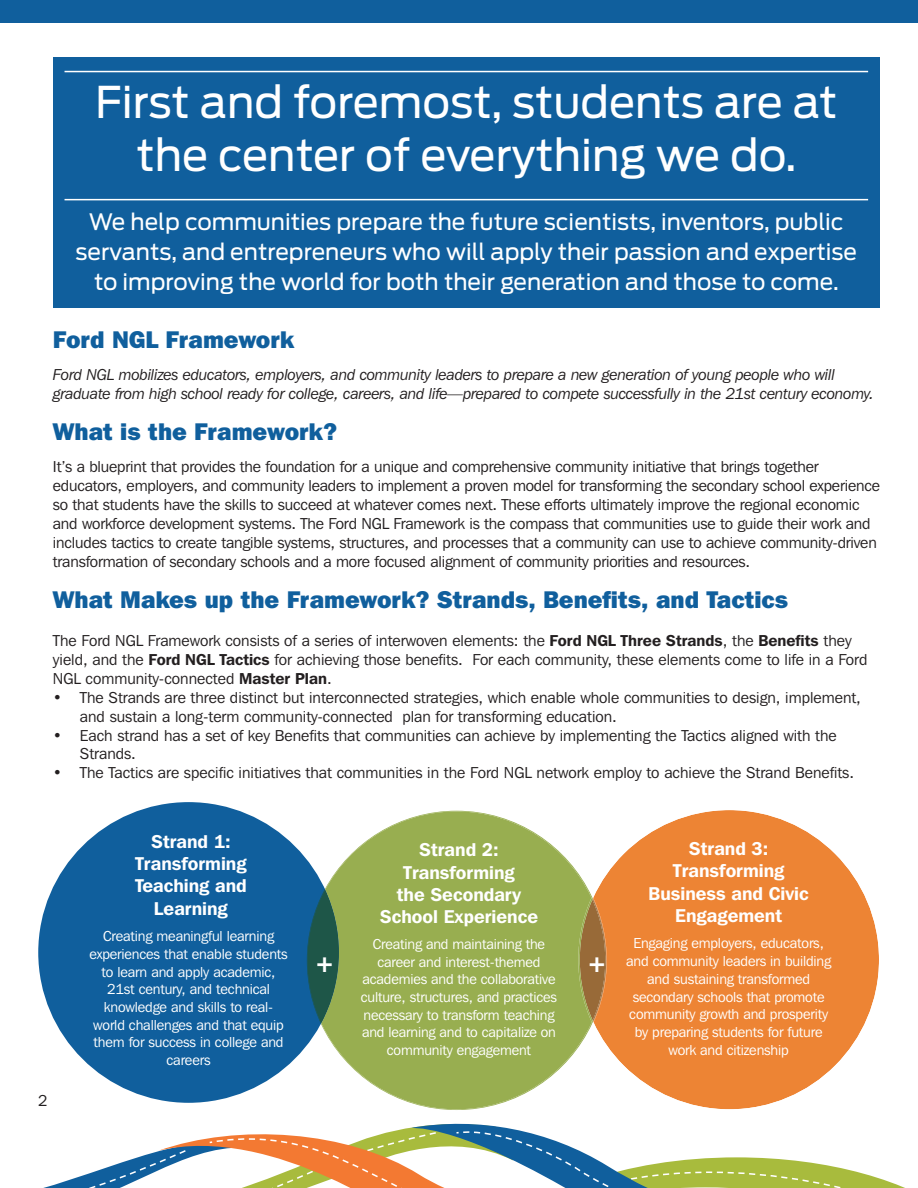
<style>
.page{position:relative;width:918px;height:1188px;background:#fff}
.page>*{position:absolute;margin:0;border:0;box-sizing:border-box;transform-origin:0 0}
.t1{font:43.5px/53.4px "Antenna";color:#fff;text-align:center}
.t2{font:800 24.45px "Franklin Gothic IT Cby BT";color:#fff}
.t3{font:800 24px "Franklin Gothic IT Cby BT";color:#105f9d}
.t4{font:22.5px/30px "Antenna";color:#fff;text-align:center}
.t5{font:600 18.45px/22.2px "Franklin Gothic IT Cby BT";color:#fff;text-align:center}
.t6{font:15.75px/18.9px "Franklin Gothic IT Cby BT";letter-spacing:-.01em;color:#231f20}
.t7{font:italic 15.75px/18.9px "Franklin Gothic IT Cby BT";letter-spacing:-.015em;color:#231f20}
.t8{font:14.4px/17.7px "Franklin Gothic IT Cby BT";letter-spacing:-.01em;color:#fff;text-align:center}
.t9{font:14.25px/17.5px "Franklin Gothic IT Cby BT";letter-spacing:-.01em;color:#fff;text-align:center}
.s1{font-weight:600}
</style>
<div class="page">
<div style="left:0;top:0;width:918px;height:23px;background:#105f9d"></div>
<div style="left:53px;top:57px;width:827px;height:251px;background:#105f9d"></div>
<hr style="left:65px;top:199px;width:803px;height:1px;background:#fff">
<hr style="left:65px;top:71px;width:803px;height:1px;background:#fff">
<div style="left:38px;top:802px;width:301px;height:301px;background:#105f9d;border-radius:50%"></div>
<svg style="left:321px;top:811px;width:271px;height:299px;fill:#98ae50"></svg>
<svg style="left:306px;top:888px;width:33px;height:137px"></svg>
<svg style="left:594px;top:810px;width:285px;height:300px;fill:#ed8434"></svg>
<svg style="left:578px;top:896px;width:29px;height:128px;background:#aa8142"></svg>
<svg style="left:43px;top:1123px;width:862px;height:65px"></svg>
<h1 class="t1" style="left:95px;top:75px;width:744px">First and foremost, students are at the center of everything we do.</h1>
<h3 class="t4" style="left:76px;top:207px;width:783px">We help communities prepare the future scientists, inventors, public servants, and entrepreneurs who will apply their passion and expertise to improving the world for both their generation and those to come.</h3>
<h3 class="t3" style="left:53px;top:324px;width:243px">Ford NGL Framework</h3>
<p class="t7" style="left:53px;top:364px;width:822px">Ford NGL mobilizes educators, employers, and community leaders to prepare a new generation of young people who will graduate from high school ready for college, careers, and life—prepared to compete successfully in the 21st century economy.</p>
<h3 class="t3" style="left:53px;top:416px;width:286px">What is the Framework?</h3>
<p class="t6" style="left:53px;top:457px;width:829px">It’s a blueprint that provides the foundation for a unique and comprehensive community initiative that brings together educators, employers, and community leaders to implement a proven model for transforming the secondary school experience so that students have the skills to succeed at whatever comes next. These efforts ultimately improve the regional economic and workforce development systems. The Ford NGL Framework is the compass that communities use to guide their work and includes tactics to create tangible systems, structures, and processes that a community can use to achieve community-driven transformation of secondary schools and a more focused alignment of community priorities and resources.</p>
<h3 class="t3" style="left:53px;top:584px;width:737px">What Makes up the Framework? Strands, Benefits, and Tactics</h3>
<p class="t6" style="left:53px;top:631px;width:816px">The Ford NGL Framework consists of a series of interwoven elements: the <span class="s1">Ford NGL Three Strands</span>, the <span class="s1">Benefits</span> they yield, and the <span class="s1">Ford NGL Tactics</span> for achieving those benefits. For each community, these elements come to life in a Ford<br>NGL community-connected <span class="s1">Master Plan</span>.</p>
<p class="t6" style="left:80px;top:688px;width:783px;text-indent:-27px">• The Strands are three distinct but interconnected strategies, which enable whole communities to design, implement, and sustain a long-term community-connected plan for transforming education.</p>
<p class="t6" style="left:80px;top:725px;width:758px;text-indent:-27px">• Each strand has a set of key Benefits that communities can achieve by implementing the Tactics aligned with the<br>Strands.</p>
<p class="t6" style="left:53px;top:763px;width:803px">• The Tactics are specific initiatives that communities in the Ford NGL network employ to achieve the Strand Benefits.</p>
<p class="t6" style="left:38px;top:1090px;width:11px">2</p>
<p class="t5" style="left:135px;top:830px;width:113px">Strand 1:<br>Transforming<br>Teaching and<br>Learning</p>
<p class="t8" style="left:89px;top:927px;width:200px">Creating meaningful learning experiences that enable students to learn and apply academic,<br>21st century, and technical knowledge and skills to real&shy;world challenges and that equip them for success in college and careers</p>
<h2 class="t2" style="left:315px;top:947px;width:22px">+</h2>
<p class="t5" style="left:380px;top:838px;width:160px">Strand 2:<br>Transforming<br>the Secondary<br>School Experience</p>
<p class="t9" style="left:361px;top:935px;width:198px">Creating and maintaining the career and interest-themed academies and the collaborative culture, structures, and practices necessary to transform teaching and learning and to capitalize on community engagement</p>
<h2 class="t2" style="left:587px;top:947px;width:22px">+</h2>
<p class="t5" style="left:649px;top:837px;width:162px">Strand 3:<br>Transforming<br>Business and Civic<br>Engagement</p>
<p class="t8" style="left:626px;top:934px;width:207px">Engaging employers, educators, and community leaders in building and sustaining transformed secondary schools that promote community growth and prosperity by preparing students for future work and citizenship</p>
</div>
